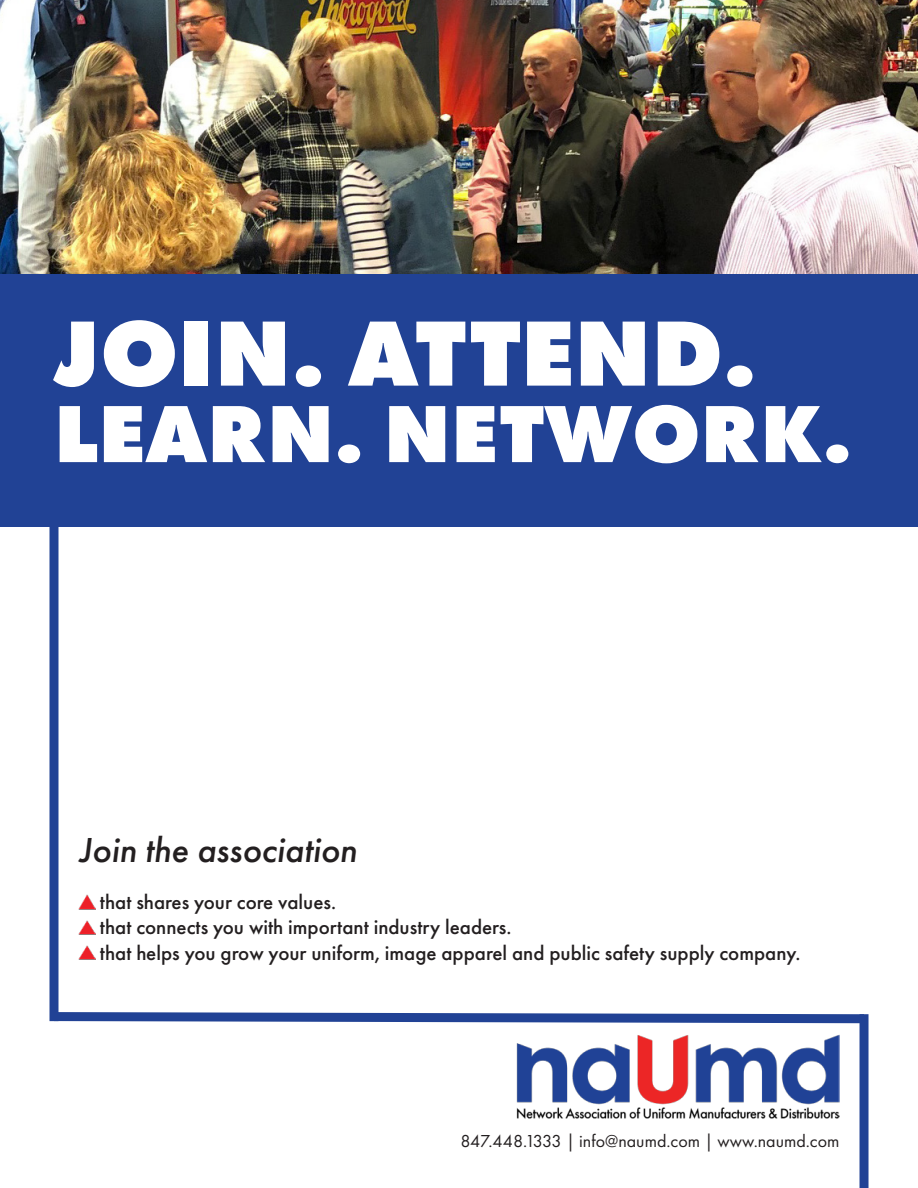
<style>
.page{position:relative;width:918px;height:1188px;background:#fff}
.page>*{position:absolute;margin:0;border:0;box-sizing:border-box;transform-origin:0 0}
.t1{font:800 96px "Futura PT";color:#fff}
.t2{font:800 84px "Futura PT";color:#fff}
.t3{font:italic 500 36px "Futura PT";color:#231f20}
.t4{font:500 21px/25.2px "Futura PT";color:#231f20}
.t5{font:18px "Futura PT";color:#231f20}
</style>
<div class="page">
<img style="left:79px;top:895px;width:16px;height:14px">
<img style="left:79px;top:920px;width:16px;height:14px">
<img style="left:79px;top:945px;width:16px;height:15px">
<svg style="left:49px;top:1008px;width:811px;height:20px"></svg>
<div style="left:50px;top:519px;width:9px;height:502px;background:#214295"></div>
<div style="left:860px;top:1014px;width:9px;height:174px;background:#214295"></div>
<img style="left:516px;top:1034px;width:324px;height:85px">
<img style="left:0;top:0;width:918px;height:274px">
<div style="left:0;top:274px;width:918px;height:252px;background:#214295"></div>
<h1 class="t1" style="left:54px;top:296px;width:704px">JOIN. ATTEND.</h1>
<h2 class="t2" style="left:54px;top:384px;width:800px">LEARN. NETWORK.</h2>
<h3 class="t3" style="left:79px;top:836px;width:280px">Join the association</h3>
<p class="t4" style="left:100px;top:891px;width:702px">that shares your core values.<br>that connects you with important industry leaders.<br>that helps you grow your uniform, image apparel and public safety supply company.</p>
<p class="t5" style="left:460px;top:1133px;width:381px">847.448.1333 | info@naumd.com | www.naumd.com</p>
</div>
